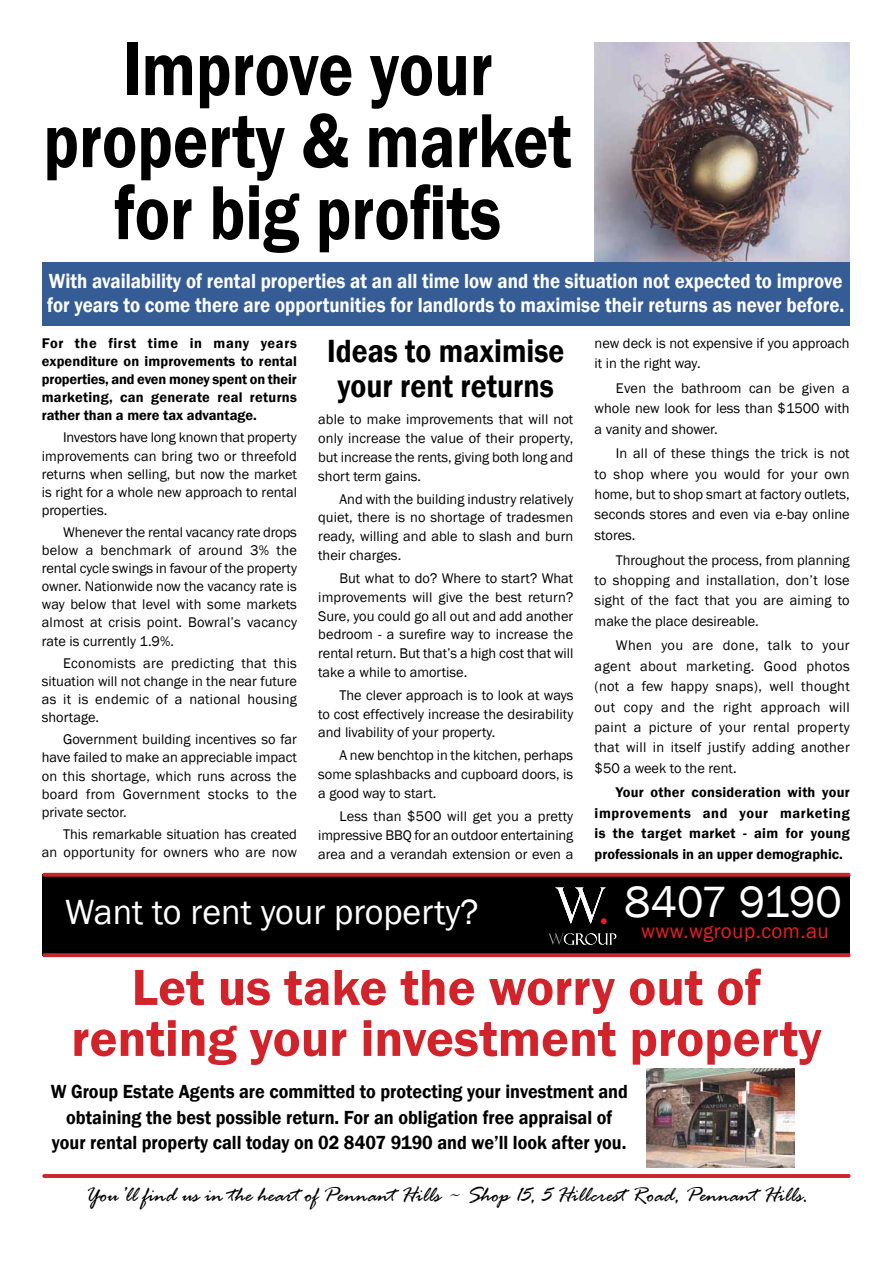
<style>
.page{position:relative;width:893px;height:1263px;background:#fff}
.page>*{position:absolute;margin:0;border:0;box-sizing:border-box;transform-origin:0 0}
.t1{font:600 79.2px/72px "Franklin Gothic";color:#000;text-align:center;scale:.83 1}
.t2{font:600 52.5px/51px "Franklin Gothic";color:#d2232a;text-align:center}
.t3{font:45px "Franklin Gothic";letter-spacing:-.005em;color:#fff}
.t4{font:36px "Franklin Gothic";color:#fff}
.t5{font:600 33px/34.5px "Franklin Gothic";color:#000;text-align:center;scale:.9 1}
.t6{font:italic 22.5px "Rage";color:#000}
.t7{font:600 21px/24px "Franklin Gothic";color:#fff;scale:.9 1}
.t8{font:21px "Franklin Gothic";letter-spacing:.02em;color:#ed1d24}
.t9{font:600 19.5px/25.5px "Franklin Gothic";color:#000;text-align:center;scale:.93 1}
.t10{font:14.4px/18px "Franklin Gothic";color:#000;text-align:justify}
.t11{font:600 14.4px/18px "Franklin Gothic";color:#000;text-align:justify}
</style>
<div class="page">
<div style="left:43px;top:874px;width:807px;height:81px;background:#000"></div>
<hr style="left:43px;top:1174px;width:807px;height:4px;background:#c9252c;border-radius:2px">
<svg style="left:43px;top:873px;width:807px;height:4px;background:#bb2228"></svg>
<svg style="left:43px;top:953px;width:807px;height:4px;background:#be2329"></svg>
<svg style="left:556px;top:888px;width:51px;height:36px"></svg>
<svg style="left:548px;top:933px;width:68px;height:12px"></svg>
<img style="left:646px;top:1069px;width:149px;height:98px">
<img style="left:595px;top:43px;width:255px;height:220px">
<div style="left:42px;top:263px;width:808px;height:63px;background:#365c95"></div>
<h1 class="t1" style="left:43px;top:34px;width:638px">Improve your property &amp; market for big profits</h1>
<h3 class="t7" style="left:47px;top:269px;width:887px">With availability of rental properties at an all time low and the situation not expected to improve for years to come there are opportunities for landlords to maximise their returns as never before.</h3>
<h3 class="t5" style="left:327px;top:334px;width:265px">Ideas to maximise your rent returns</h3>
<p class="t11" style="left:42px;top:334px;width:257px">For the first time in many years expenditure on improvements to rental properties, and even money spent on their marketing, can generate real returns rather than a mere tax advantage.</p>
<p class="t10" style="left:42px;top:429px;width:257px;text-indent:21px">Investors have long known that property improvements can bring two or threefold returns when selling, but now the market is right for a whole new approach to rental properties.</p>
<p class="t10" style="left:42px;top:524px;width:257px;text-indent:21px">Whenever the rental vacancy rate drops below a benchmark of around 3% the rental cycle swings in favour of the property owner. Nationwide now the vacancy rate is way below that level with some markets almost at crisis point. Bowral’s vacancy rate is currently 1.9%.</p>
<p class="t10" style="left:42px;top:654px;width:257px;text-indent:21px">Economists are predicting that this situation will not change in the near future as it is endemic of a national housing shortage.</p>
<p class="t10" style="left:42px;top:731px;width:257px;text-indent:21px">Government building incentives so far have failed to make an appreciable impact on this shortage, which runs across the board from Government stocks to the private sector.</p>
<p class="t10" style="left:42px;top:825px;width:257px;text-align:right">This remarkable situation has created<br>an opportunity for owners who are now</p>
<p class="t10" style="left:595px;top:333px;width:257px;line-height:20.4px">new deck is not expensive if you approach it in the right way.</p>
<p class="t10" style="left:595px;top:378px;width:257px;line-height:20.4px;text-indent:21px">Even the bathroom can be given a whole new look for less than $1500 with a vanity and shower.</p>
<p class="t10" style="left:595px;top:444px;width:257px;line-height:20.4px;text-indent:21px">In all of these things the trick is not to shop where you would for your own home, but to shop smart at factory outlets, seconds stores and even via e-bay online stores.</p>
<p class="t10" style="left:595px;top:550px;width:257px;line-height:20.4px;text-indent:21px">Throughout the process, from planning to shopping and installation, don’t lose sight of the fact that you are aiming to make the place desireable.</p>
<p class="t10" style="left:595px;top:636px;width:257px;line-height:20.4px;text-indent:21px">When you are done, talk to your agent about marketing. Good photos (not a few happy snaps), well thought out copy and the right approach will paint a picture of your rental property that will in itself justify adding another $50 a week to the rent.</p>
<p class="t11" style="left:595px;top:782px;width:257px;line-height:20.4px;text-indent:21px">Your other consideration with your improvements and your marketing is the target market - aim for young professionals in an upper demographic.</p>
<p class="t10" style="left:318px;top:410px;width:257px;line-height:18.8px">able to make improvements that will not only increase the value of their property, but increase the rents, giving both long and short term gains.</p>
<p class="t10" style="left:318px;top:490px;width:257px;line-height:18.8px;text-indent:21px">And with the building industry relatively quiet, there is no shortage of tradesmen ready, willing and able to slash and burn their charges.</p>
<p class="t10" style="left:318px;top:569px;width:257px;line-height:18.8px;text-indent:21px">But what to do? Where to start? What improvements will give the best return?<br>Sure, you could go all out and add another bedroom - a surefire way to increase the rental return. But that’s a high cost that will take a while to amortise.</p>
<p class="t10" style="left:318px;top:686px;width:257px;line-height:18.8px;text-indent:21px">The clever approach is to look at ways to cost effectively increase the desirability and livability of your property.</p>
<p class="t10" style="left:318px;top:747px;width:257px;line-height:18.8px;text-indent:21px">A new benchtop in the kitchen, perhaps some splashbacks and cupboard doors, is a good way to start.</p>
<p class="t10" style="left:318px;top:807px;width:257px;line-height:18.8px;text-indent:21px">Less than $500 will get you a pretty impressive BBQ for an outdoor entertaining area and a verandah extension or even a</p>
<h3 class="t3" style="left:624px;top:874px;width:219px">8407 9190</h3>
<h3 class="t8" style="left:641px;top:918px;width:189px">www.wgroup.com.au</h3>
<h2 class="t2" style="left:71px;top:962px;width:752px">Let us take the worry out of renting your investment property</h2>
<h3 class="t9" style="left:51px;top:1079px;width:622px">W Group Estate Agents are committed to protecting your investment and obtaining the best possible return. For an obligation free appraisal of your rental property call today on 02 8407 9190 and we’ll look after you.</h3>
<h3 class="t4" style="left:65px;top:889px;width:415px">Want to rent your property?</h3>
<h3 class="t6" style="left:85px;top:1183px;width:725px">You’ll find us in the heart of Pennant Hills ~ Shop 15, 5 Hillcrest Road, Pennant Hills.</h3>
</div>
